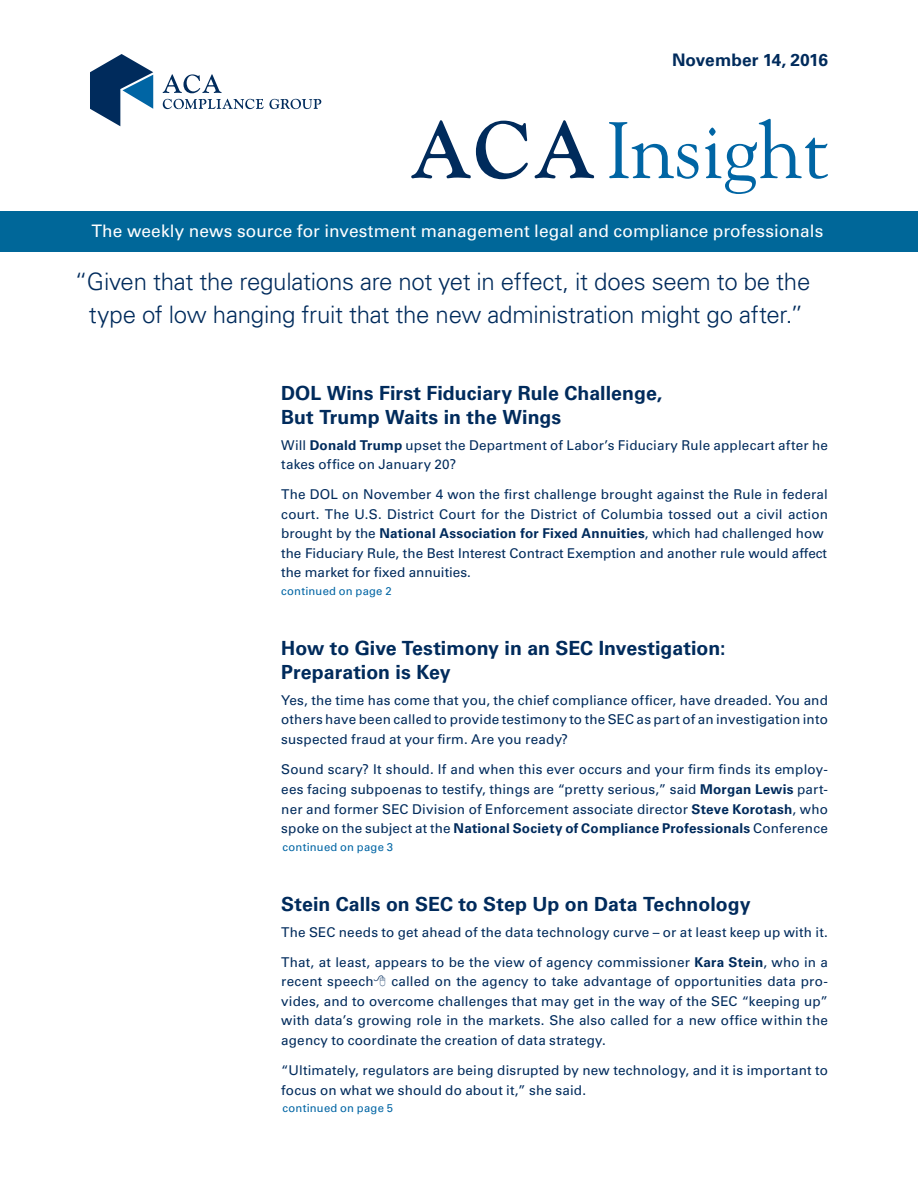
<style>
.page{position:relative;width:918px;height:1188px;background:#fff}
.page>*{position:absolute;margin:0;border:0;box-sizing:border-box;transform-origin:0 0}
.t1{font:300 24px/33px "Univers LT Std";letter-spacing:-.01em;color:#002b5c;text-align:center}
.t2{font:700 19.5px/24px "Univers LT Std";letter-spacing:.005em;color:#002b5c}
.t3{font:17.25px "Univers LT Std";letter-spacing:.005em;color:#fff}
.t4{font:700 17.25px "Univers LT Std";color:#002b5c}
.t5{font:13.5px/19.5px "Univers LT Std";letter-spacing:.01em;color:#002b5c}
.t6{font:11.25px "Univers LT Std";letter-spacing:.02em;color:#0065a4}
.s1{font-weight:700}
</style>
<div class="page">
<svg style="left:163px;top:74px;width:59px;height:19px"></svg>
<svg style="left:163px;top:99px;width:158px;height:10px"></svg>
<svg style="left:90px;top:54px;width:63px;height:72px"></svg>
<svg style="left:411px;top:120px;width:117px;height:59px"></svg>
<svg style="left:535px;top:120px;width:59px;height:58px"></svg>
<svg style="left:609px;top:122px;width:90px;height:57px"></svg>
<svg style="left:705px;top:119px;width:123px;height:75px"></svg>
<div style="left:0;top:211px;width:918px;height:40px;background:#006799"></div>
<p class="t4" style="left:672px;top:50px;width:157px">November 14, 2016</p>
<p class="t3" style="left:92px;top:221px;width:733px">The weekly news source for investment management legal and compliance professionals</p>
<h1 class="t1" style="left:75px;top:265px;width:737px">“Given that the regulations are not yet in effect, it does seem to be the type of low hanging fruit that the new administration might go after.”</h1>
<h2 class="t2" style="left:281px;top:381px;width:383px">DOL Wins First Fiduciary Rule Challenge,<br>But Trump Waits in the Wings</h2>
<p class="t5" style="left:281px;top:435px;width:548px">Will <span class="s1">Donald Trump</span> upset the Department of Labor’s Fiduciary Rule applecart after he takes office on January 20?</p>
<p class="t5" style="left:281px;top:485px;width:548px">The DOL on November 4 won the first challenge brought against the Rule in federal court. The U.S. District Court for the District of Columbia tossed out a civil action brought by the <span class="s1">National Association for Fixed Annuities</span>, which had challenged how the Fiduciary Rule, the Best Interest Contract Exemption and another rule would affect the market for fixed annuities.</p>
<p class="t6" style="left:281px;top:584px;width:112px">continued on page 2</p>
<h2 class="t2" style="left:281px;top:637px;width:446px">How to Give Testimony in an SEC Investigation:<br>Preparation is Key</h2>
<p class="t5" style="left:281px;top:690px;width:548px;text-align:justify">Yes, the time has come that you, the chief compliance officer, have dreaded. You and others have been called to provide testimony to the SEC as part of an investigation into suspected fraud at your firm. Are you ready?</p>
<p class="t5" style="left:281px;top:759px;width:548px;text-align:justify">Sound scary? It should. If and when this ever occurs and your firm finds its employ&shy;ees facing subpoenas to testify, things are “pretty serious,” said <span class="s1">Morgan Lewis</span> part&shy;ner and former SEC Division of Enforcement associate director <span class="s1">Steve Korotash</span>, who spoke on the subject at the <span class="s1">National Society of Compliance Professionals</span> Conference</p>
<p class="t6" style="left:283px;top:840px;width:112px">continued on page 3</p>
<h2 class="t2" style="left:281px;top:893px;width:471px">Stein Calls on SEC to Step Up on Data Technology</h2>
<p class="t5" style="left:281px;top:922px;width:548px">The SEC needs to get ahead of the data technology curve – or at least keep up with it.</p>
<p class="t5" style="left:281px;top:952px;width:548px">That, at least, appears to be the view of agency commissioner <span class="s1">Kara Stein</span>, who in a recent speech</p>
<p class="t5" style="left:281px;top:972px;width:548px;text-align:justify;text-indent:110px">called on the agency to take advantage of opportunities data pro&shy;vides, and to overcome challenges that may get in the way of the SEC “keeping up” with data’s growing role in the markets. She also called for a new office within the agency to coordinate the creation of data strategy.</p>
<p class="t5" style="left:281px;top:1060px;width:548px;line-height:20px">“Ultimately, regulators are being disrupted by new technology, and it is important to focus on what we should do about it,” she said.</p>
<p class="t6" style="left:283px;top:1102px;width:112px">continued on page 5</p>
</div>
